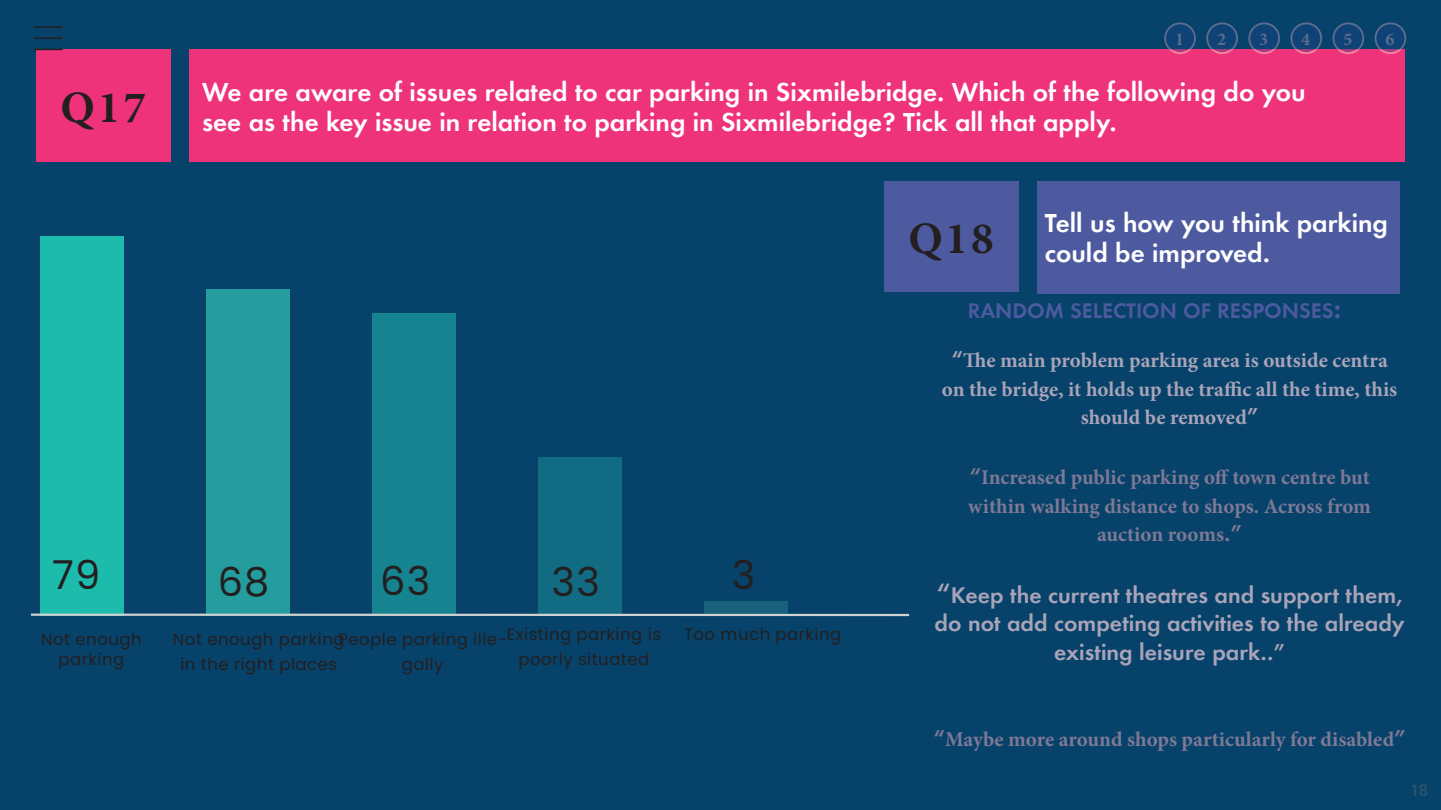
<style>
.page{position:relative;width:1441px;height:810px;background:#fff}
.page>*{position:absolute;margin:0;border:0;box-sizing:border-box;transform-origin:0 0}
.t1{font:700 45px "Minion Pro";letter-spacing:.07em;color:#231f20}
.t2{font:39.9px "Poppins";letter-spacing:.03em;color:#231f20}
.t3{font:700 24px/30px "Allies Morrison Futura ND";color:#fff}
.t4{font:700 21px/28.5px "Minion Pro";color:#7e7995;text-align:center}
.t5{font:700 21px/28.5px "Minion Pro";color:#a9a4b8;text-align:center}
.t6{font:700 21px/28.5px "Allies Morrison Futura ND";color:#a9a4b8;text-align:center}
.t7{font:700 19.5px "Allies Morrison Futura ND";color:#4d5a9f}
.t8{font:700 18px "Minion Pro";color:#5d6d8e}
.t9{font:16.5px/25.2px "Poppins";letter-spacing:.03em;color:#231f20;text-align:center}
.t10{font:700 15px "Allies Morrison Futura ND";color:#29546d}
.s1{font-size:25.5px}
.s2{font-family:"Allies Morrison Futura ND"}
</style>
<div class="page">
<div style="left:0;top:0;width:1440px;height:810px;background:#07426a"></div>
<div style="left:40px;top:236px;width:84px;height:380px;background:#1dbbac"></div>
<div style="left:206px;top:289px;width:83px;height:327px;background:#259d9e"></div>
<div style="left:372px;top:313px;width:84px;height:303px;background:#158390"></div>
<div style="left:538px;top:457px;width:83px;height:159px;background:#116b82"></div>
<div style="left:703px;top:602px;width:84px;height:14px;background:#17617c"></div>
<hr style="left:31px;top:614px;width:878px;height:2px;background:#cfd2d0">
<div style="left:36px;top:49px;width:134px;height:113px;background:#ef337b"></div>
<div style="left:189px;top:49px;width:1215px;height:113px;background:#ef337b"></div>
<div style="left:883px;top:181px;width:134px;height:111px;background:#4d5a9f"></div>
<div style="left:1037px;top:181px;width:362px;height:112px;background:#4d5a9f"></div>
<svg style="left:1248px;top:22px;width:31px;height:32px"></svg>
<svg style="left:1163px;top:22px;width:32px;height:32px"></svg>
<svg style="left:1290px;top:22px;width:31px;height:32px"></svg>
<svg style="left:1205px;top:22px;width:32px;height:32px"></svg>
<svg style="left:1332px;top:22px;width:31px;height:32px"></svg>
<svg style="left:1374px;top:22px;width:31px;height:32px"></svg>
<hr style="left:34px;top:26px;width:29px;height:2px;background:#231f20">
<svg style="left:34px;top:38px;width:29px;height:1px"></svg>
<svg style="left:34px;top:49px;width:29px;height:1px"></svg>
<p class="t8" style="left:1174px;top:26px;width:10px">1</p>
<p class="t8" style="left:1216px;top:26px;width:10px">2</p>
<p class="t8" style="left:1258px;top:26px;width:10px">3</p>
<p class="t8" style="left:1300px;top:26px;width:10px">4</p>
<p class="t8" style="left:1342px;top:26px;width:10px">5</p>
<h1 class="t1" style="left:60px;top:76px;width:87px">Q17</h1>
<p class="t3" style="left:202px;top:77px;width:1104px">We are aware of issues related to car parking in Sixmilebridge. Which of the following do you see as the key issue in relation to parking in Sixmilebridge? Tick all that apply.</p>
<p class="t8" style="left:1385px;top:26px;width:10px">6</p>
<h1 class="t1" style="left:908px;top:207px;width:87px">Q18</h1>
<p class="t3" style="left:1044px;top:208px;width:344px">Tell us how you think parking could be improved.</p>
<p class="t7" style="left:967px;top:298px;width:375px">RANDOM SELECTION OF RESPONSES<span class="s1">:</span></p>
<p class="t5" style="left:941px;top:346px;width:457px"><span class="s2">“</span>The main problem parking area is outside centra on the bridge, it holds up the traffic all the time, this should be removed<span class="s2">”</span></p>
<h2 class="t2" style="left:52px;top:552px;width:50px">79</h2>
<h2 class="t2" style="left:218px;top:559px;width:53px">68</h2>
<h2 class="t2" style="left:380px;top:558px;width:51px">63</h2>
<h2 class="t2" style="left:551px;top:559px;width:50px">33</h2>
<h2 class="t2" style="left:731px;top:552px;width:25px">3</h2>
<p class="t9" style="left:41px;top:629px;width:102px;line-height:19.8px">Not enough parking</p>
<p class="t9" style="left:173px;top:627px;width:173px">Not enough parking in the right places</p>
<p class="t9" style="left:338px;top:627px;width:170px">People parking ille&shy;gally</p>
<p class="t9" style="left:507px;top:622px;width:155px">Existing parking is poorly situated</p>
<p class="t9" style="left:684px;top:621px;width:159px">Too much parking</p>
<p class="t4" style="left:968px;top:463px;width:404px"><span class="s2">“</span>Increased public parking off town centre but within walking distance to shops. Across from auction rooms<span class="s2">.”</span></p>
<p class="t6" style="left:934px;top:581px;width:471px"><span class="s1">“</span>Keep the current theatres and support them, do not add competing activities to the already existing leisure park..”</p>
<p class="t4" style="left:933px;top:725px;width:474px"><span class="s2">“</span>Maybe more around shops particularly for disabled<span class="s2">”</span></p>
<p class="t10" style="left:1410px;top:780px;width:19px">18</p>
</div>
